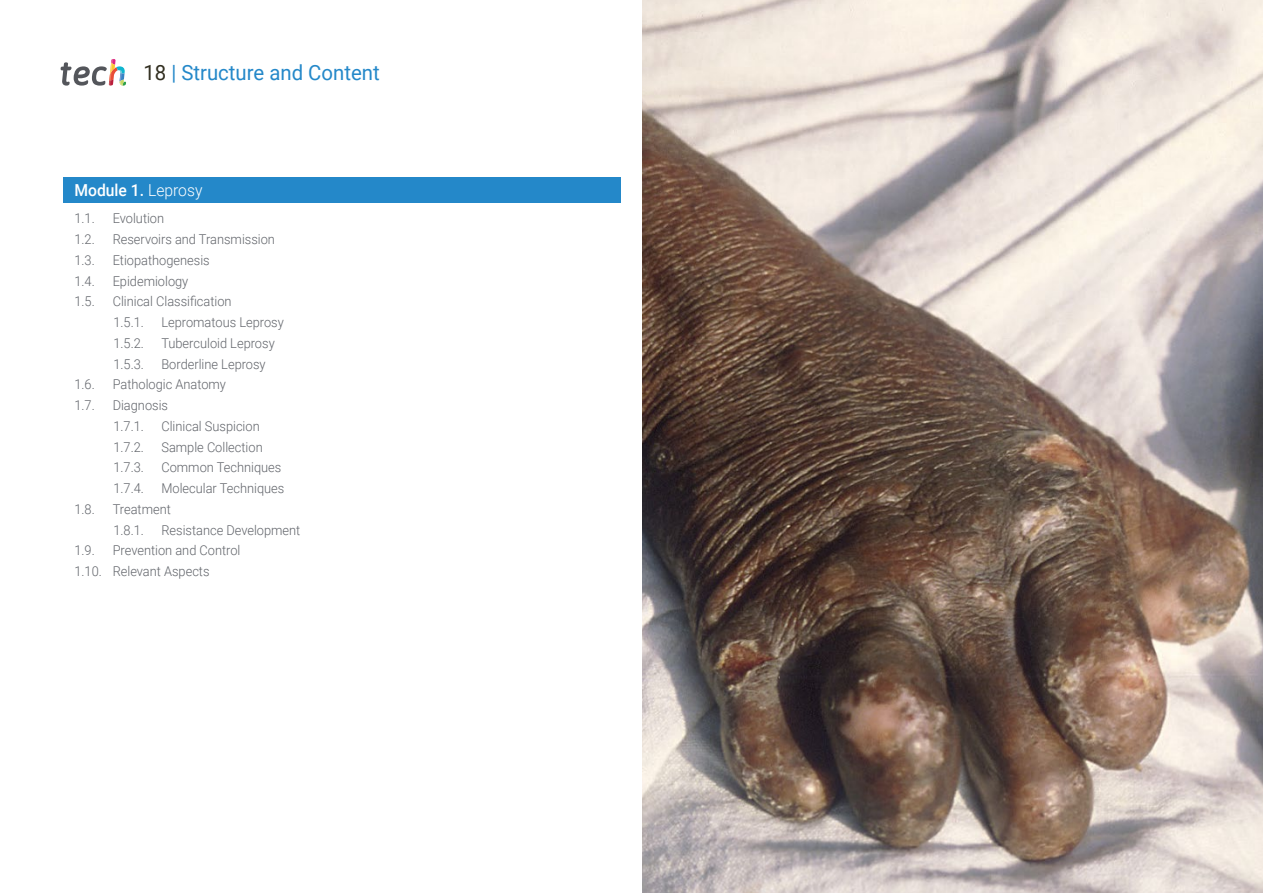
<style>
.page{position:relative;width:1263px;height:893px;background:#fff}
.page>*{position:absolute;margin:0;border:0;box-sizing:border-box;transform-origin:0 0}
.Sección___Pag{font:21px "Roboto";color:#2488c9}
.Nombre_módulo{font:500 16.5px "Roboto";color:#fff;scale:.95 1}
.Temario1{font:300 13.5px "Roboto";color:#61646a;scale:.95 1}
.Temario_nivel_2{font:300 13.5px "Roboto";color:#61646a;scale:.95 1}
.s1{color:#312e20}
.s2{font-weight:300}
</style>
<div class="page">
<div style="left:63px;top:178px;width:558px;height:25px;background:#2488c9"></div>
<svg style="left:61px;top:59px;width:65px;height:27px"></svg>
<img style="left:642px;top:0;width:621px;height:893px">
<p class="Sección___Pag" style="left:144px;top:57px;width:238px"><span class="s1">18</span> | Structure and Content</p>
<p class="Nombre_módulo" style="left:74px;top:179px;width:136px">Module 1. <span class="s2">Leprosy</span></p>
<p class="Temario1" style="left:74px;top:209px;width:23px">1.1.</p>
<p class="Temario1" style="left:113px;top:209px;width:56px">Evolution</p>
<p class="Temario1" style="left:74px;top:230px;width:23px">1.2.</p>
<p class="Temario1" style="left:113px;top:230px;width:172px">Reservoirs and Transmission</p>
<p class="Temario1" style="left:74px;top:251px;width:23px">1.3.</p>
<p class="Temario1" style="left:113px;top:251px;width:104px">Etiopathogenesis</p>
<p class="Temario1" style="left:74px;top:271px;width:23px">1.4.</p>
<p class="Temario1" style="left:113px;top:271px;width:81px">Epidemiology</p>
<p class="Temario1" style="left:74px;top:292px;width:23px">1.5.</p>
<p class="Temario1" style="left:113px;top:292px;width:127px">Clinical Classification</p>
<p class="Temario_nivel_2" style="left:113px;top:313px;width:34px">1.5.1.</p>
<p class="Temario_nivel_2" style="left:161px;top:313px;width:130px">Lepromatous Leprosy</p>
<p class="Temario_nivel_2" style="left:113px;top:334px;width:34px">1.5.2.</p>
<p class="Temario_nivel_2" style="left:161px;top:334px;width:121px">Tuberculoid Leprosy</p>
<p class="Temario_nivel_2" style="left:113px;top:354px;width:34px">1.5.3.</p>
<p class="Temario_nivel_2" style="left:161px;top:354px;width:111px">Borderline Leprosy</p>
<p class="Temario1" style="left:74px;top:375px;width:23px">1.6.</p>
<p class="Temario1" style="left:113px;top:375px;width:121px">Pathologic Anatomy</p>
<p class="Temario1" style="left:74px;top:396px;width:23px">1.7.</p>
<p class="Temario1" style="left:113px;top:396px;width:60px">Diagnosis</p>
<p class="Temario_nivel_2" style="left:113px;top:417px;width:34px">1.7.1.</p>
<p class="Temario_nivel_2" style="left:161px;top:417px;width:105px">Clinical Suspicion</p>
<p class="Temario_nivel_2" style="left:113px;top:437px;width:34px">1.7.2.</p>
<p class="Temario_nivel_2" style="left:161px;top:437px;width:108px">Sample Collection</p>
<p class="Temario_nivel_2" style="left:113px;top:458px;width:34px">1.7.3.</p>
<p class="Temario_nivel_2" style="left:161px;top:458px;width:128px">Common Techniques</p>
<p class="Temario_nivel_2" style="left:113px;top:479px;width:34px">1.7.4.</p>
<p class="Temario_nivel_2" style="left:161px;top:479px;width:131px">Molecular Techniques</p>
<p class="Temario1" style="left:74px;top:500px;width:23px">1.8.</p>
<p class="Temario1" style="left:113px;top:500px;width:63px">Treatment</p>
<p class="Temario_nivel_2" style="left:113px;top:520px;width:34px">1.8.1.</p>
<p class="Temario_nivel_2" style="left:161px;top:520px;width:148px">Resistance Development</p>
<p class="Temario1" style="left:74px;top:541px;width:23px">1.9.</p>
<p class="Temario1" style="left:113px;top:541px;width:136px">Prevention and Control</p>
<p class="Temario1" style="left:74px;top:562px;width:144px">1.10. Relevant Aspects</p>
</div>
